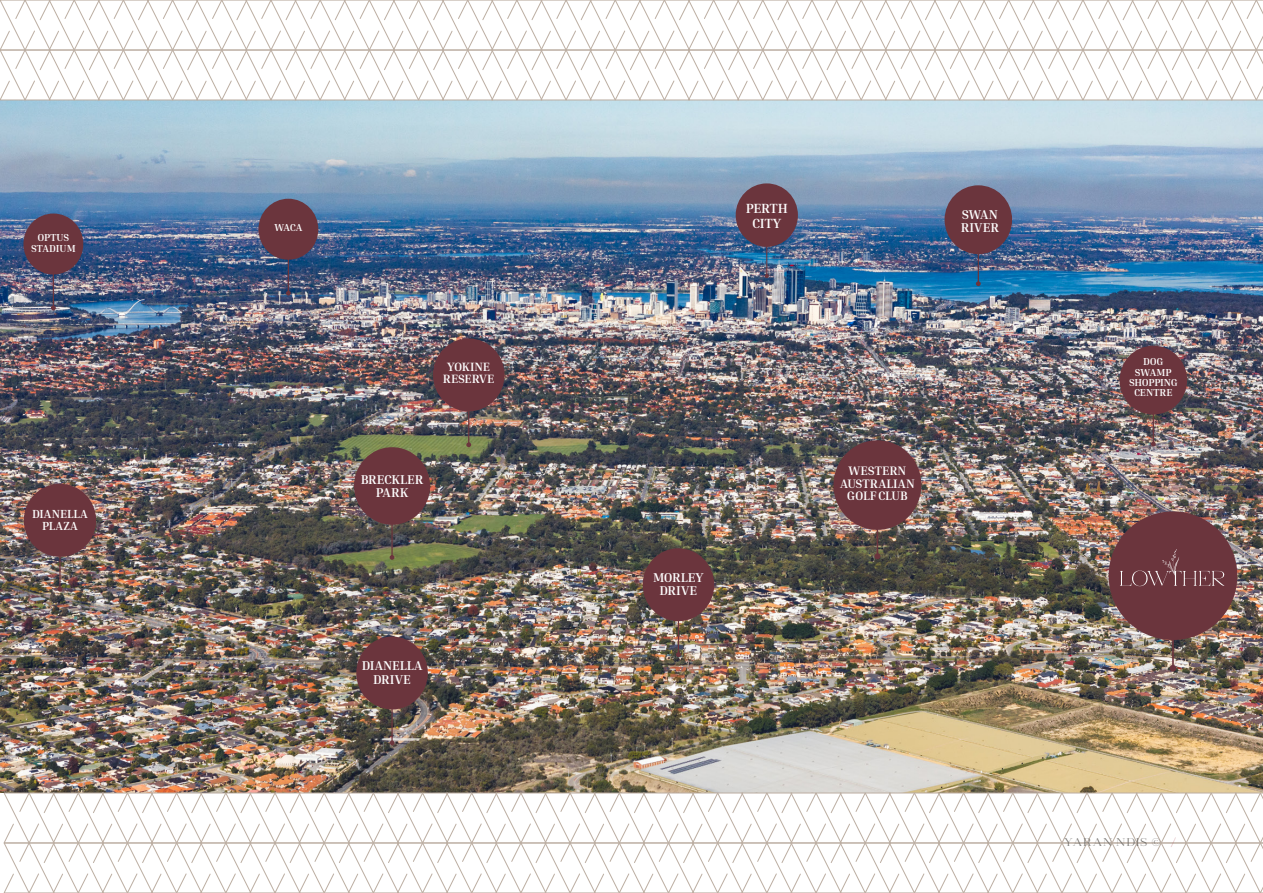
<style>
.page{position:relative;width:1263px;height:893px;background:#fff}
.page>*{position:absolute;margin:0;border:0;box-sizing:border-box;transform-origin:0 0}
.t1{font:700 13.65px/15px "Inria Serif";letter-spacing:-.02em;color:#fff;text-align:center}
.t2{font:700 13.05px/13px "Inria Serif";color:#fff;text-align:center}
.t3{font:700 12.6px/12.6px "Inria Serif";letter-spacing:-.005em;color:#fff;text-align:center}
.t4{font:700 12.3px/12px "Inria Serif";letter-spacing:-.02em;color:#fff;text-align:center}
.t5{font:700 12px/12.3px "Inria Serif";letter-spacing:.015em;color:#fff;text-align:center}
.t6{font:300 11.25px "Fiorina Title";letter-spacing:.085em;color:#6f6c68}
.t7{font:700 10.35px/10.4px "Inria Serif";letter-spacing:-.025em;color:#fff;text-align:center}
.t8{font:700 10.35px/10.4px "Inria Serif";color:#fff;text-align:center}
.s1{color:#a94b55}
</style>
<div class="page">
<img style="left:0;top:101px;width:1263px;height:692px">
<hr style="left:877px;top:474px;width:1px;height:82px;background:#6b353d">
<svg style="left:874px;top:553px;width:6px;height:6px"></svg>
<div style="left:833px;top:440px;width:88px;height:90px;background:#6b353d;border-radius:50%"></div>
<hr style="left:391px;top:676px;width:2px;height:67px;background:#6b353d">
<svg style="left:390px;top:740px;width:4px;height:5px"></svg>
<div style="left:356px;top:637px;width:72px;height:72px;background:#6b353d;border-radius:50%"></div>
<hr style="left:1172px;top:578px;width:2px;height:90px;background:#6b353d">
<svg style="left:1170px;top:665px;width:6px;height:6px"></svg>
<div style="left:1108px;top:511px;width:129px;height:129px;background:#6b353d;border-radius:50%"></div>
<svg style="left:1120px;top:549px;width:104px;height:37px"></svg>
<hr style="left:59px;top:522px;width:2px;height:67px;background:#6b353d">
<svg style="left:57px;top:587px;width:5px;height:5px"></svg>
<div style="left:24px;top:484px;width:72px;height:73px;background:#6b353d;border-radius:50%"></div>
<hr style="left:468px;top:378px;width:1px;height:67px;background:#6b353d">
<svg style="left:466px;top:442px;width:5px;height:5px"></svg>
<div style="left:433px;top:338px;width:71px;height:73px;background:#6b353d;border-radius:50%"></div>
<hr style="left:766px;top:218px;width:1px;height:58px;background:#6b353d">
<svg style="left:765px;top:274px;width:4px;height:4px"></svg>
<div style="left:736px;top:183px;width:62px;height:64px;background:#6b353d;border-radius:50%"></div>
<hr style="left:53px;top:241px;width:1px;height:67px;background:#6b353d">
<svg style="left:51px;top:306px;width:5px;height:4px"></svg>
<div style="left:23px;top:214px;width:60px;height:61px;background:#6b353d;border-radius:50%"></div>
<hr style="left:391px;top:491px;width:2px;height:66px;background:#6b353d">
<svg style="left:390px;top:555px;width:4px;height:5px"></svg>
<div style="left:354px;top:447px;width:76px;height:78px;background:#6b353d;border-radius:50%"></div>
<hr style="left:1153px;top:377px;width:1px;height:67px;background:#6b353d">
<svg style="left:1151px;top:442px;width:5px;height:4px"></svg>
<div style="left:1119px;top:346px;width:68px;height:68px;background:#6b353d;border-radius:50%"></div>
<hr style="left:678px;top:588px;width:1px;height:67px;background:#6b353d">
<svg style="left:676px;top:652px;width:5px;height:5px"></svg>
<div style="left:643px;top:548px;width:71px;height:73px;background:#6b353d;border-radius:50%"></div>
<hr style="left:978px;top:217px;width:1px;height:67px;background:#6b353d">
<svg style="left:976px;top:281px;width:5px;height:5px"></svg>
<div style="left:944px;top:185px;width:68px;height:69px;background:#6b353d;border-radius:50%"></div>
<hr style="left:288px;top:226px;width:1px;height:67px;background:#6b353d">
<svg style="left:286px;top:291px;width:5px;height:5px"></svg>
<div style="left:258px;top:199px;width:60px;height:61px;background:#6b353d;border-radius:50%"></div>
<svg style="left:0;top:0;width:1263px;height:101px"></svg>
<svg style="left:4px;top:792px;width:1259px;height:101px"></svg>
<p class="t8" style="left:31px;top:232px;width:46px">OPTUS<br>STADIUM</p>
<p class="t5" style="left:32px;top:507px;width:57px">DIANELLA<br>PLAZA</p>
<p class="t1" style="left:746px;top:201px;width:43px">PERTH<br>CITY</p>
<p class="t2" style="left:962px;top:208px;width:37px">SWAN</p>
<p class="t7" style="left:274px;top:222px;width:30px">WACA</p>
<p class="t2" style="left:961px;top:221px;width:40px">RIVER</p>
<p class="t4" style="left:443px;top:360px;width:53px">YOKINE<br>RESERVE</p>
<p class="t2" style="left:361px;top:473px;width:64px">BRECKLER<br>PARK</p>
<p class="t2" style="left:362px;top:659px;width:62px">DIANELLA<br>DRIVE</p>
<p class="t2" style="left:653px;top:571px;width:52px">MORLEY<br>DRIVE</p>
<p class="t3" style="left:840px;top:464px;width:76px">WESTERN<br>AUSTRALIAN<br>GOLF CLUB</p>
<p class="t7" style="left:1129px;top:356px;width:50px">DOG<br>SWAMP<br>SHOPPING<br>CENTRE</p>
<p class="t6" style="left:1064px;top:834px;width:113px">YARAN NDIS © <span class="s1">/</span></p>
</div>
